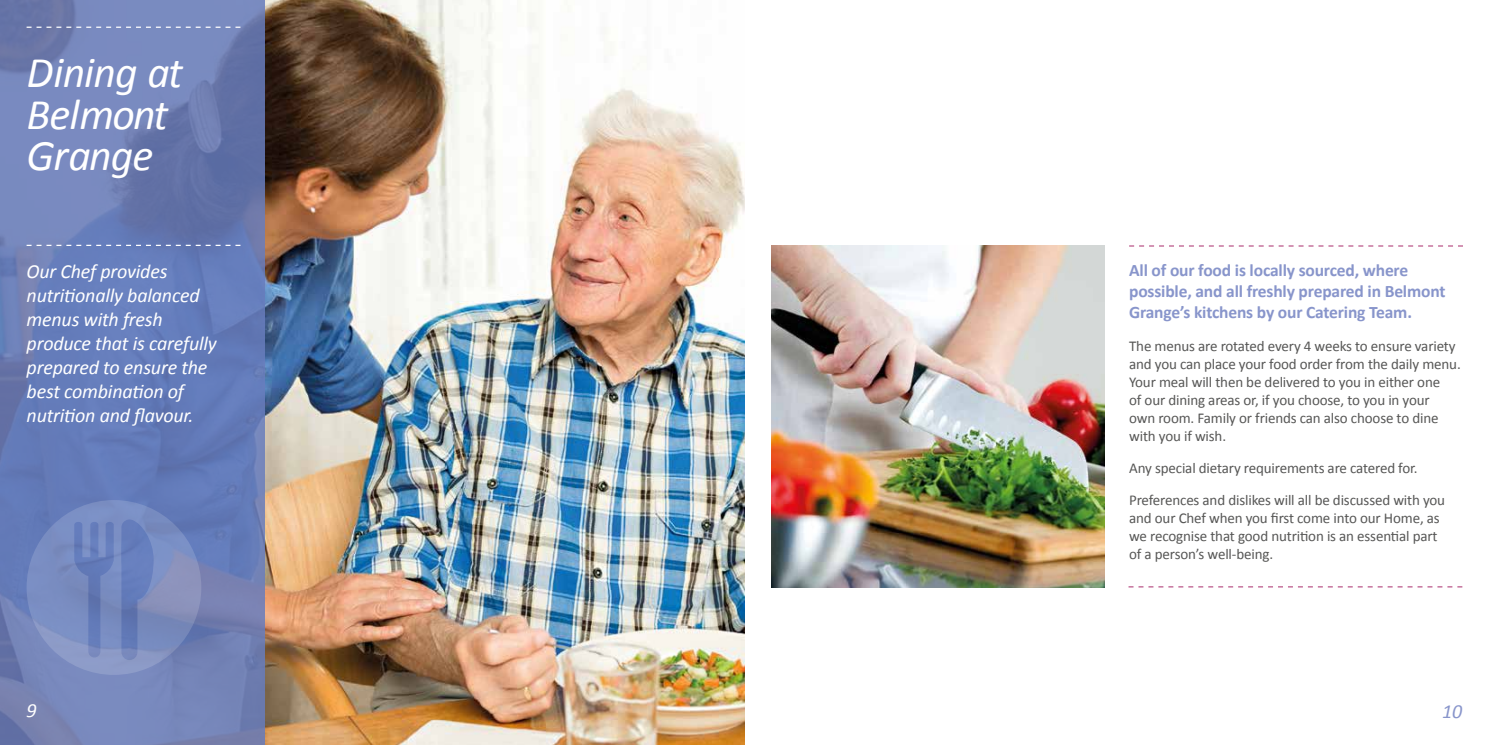
<style>
.page{position:relative;width:1489px;height:745px;background:#fff}
.page>*{position:absolute;margin:0;border:0;box-sizing:border-box;transform-origin:0 0}
.t1{font:italic 43.75px/41.2px "Calibri";letter-spacing:-.02em;color:#fff}
.t2{font:italic 20px/24px "Calibri";letter-spacing:-.01em;color:#fff}
.t3{font:italic 20px "Calibri";color:#8895cb}
.t4{font:700 17.5px/21px "Calibri";letter-spacing:-.01em;color:#8895cb}
.t5{font:15px/18px "Calibri";letter-spacing:-.01em;color:#575756}
</style>
<div class="page">
<img style="left:265px;top:0;width:479px;height:744px">
<svg style="left:0;top:0;width:265px;height:744px;background:#6b7eb6"></svg>
<svg style="left:27px;top:244px;width:213px;height:2px"></svg>
<svg style="left:27px;top:27px;width:213px;height:1px"></svg>
<img style="left:771px;top:245px;width:333px;height:342px">
<svg style="left:1129px;top:245px;width:333px;height:1px"></svg>
<svg style="left:1128px;top:586px;width:334px;height:1px"></svg>
<svg style="left:27px;top:499px;width:174px;height:175px;background:#7588bd"></svg>
<h1 class="t1" style="left:27px;top:50px;width:158px">Dining at<br>Belmont<br>Grange</h1>
<h2 class="t2" style="left:27px;top:258px;width:192px">Our Chef provides nutritionally balanced menus with fresh produce that is carefully prepared to ensure the best combination of nutrition and flavour.</h2>
<p class="t4" style="left:1129px;top:260px;width:318px">All of our food is locally sourced, where possible, and all freshly prepared in Belmont<br>Grange’s kitchens by our Catering Team.</p>
<p class="t5" style="left:1129px;top:336px;width:333px">The menus are rotated every 4 weeks to ensure variety and you can place your food order from the daily menu.<br>Your meal will then be delivered to you in either one<br>of our dining areas or, if you choose, to you in your<br>own room. Family or friends can also choose to dine with you if wish.</p>
<p class="t5" style="left:1129px;top:451px;width:317px;line-height:32.1px">Any special dietary requirements are catered for.<br>Preferences and dislikes will all be discussed with you</p>
<p class="t5" style="left:1129px;top:509px;width:312px">and our Chef when you first come into our Home, as we recognise that good nutrition is an essential part of a person’s well-being.</p>
<h2 class="t2" style="left:27px;top:697px;width:12px">9</h2>
<h2 class="t3" style="left:1442px;top:697px;width:22px">10</h2>
</div>
